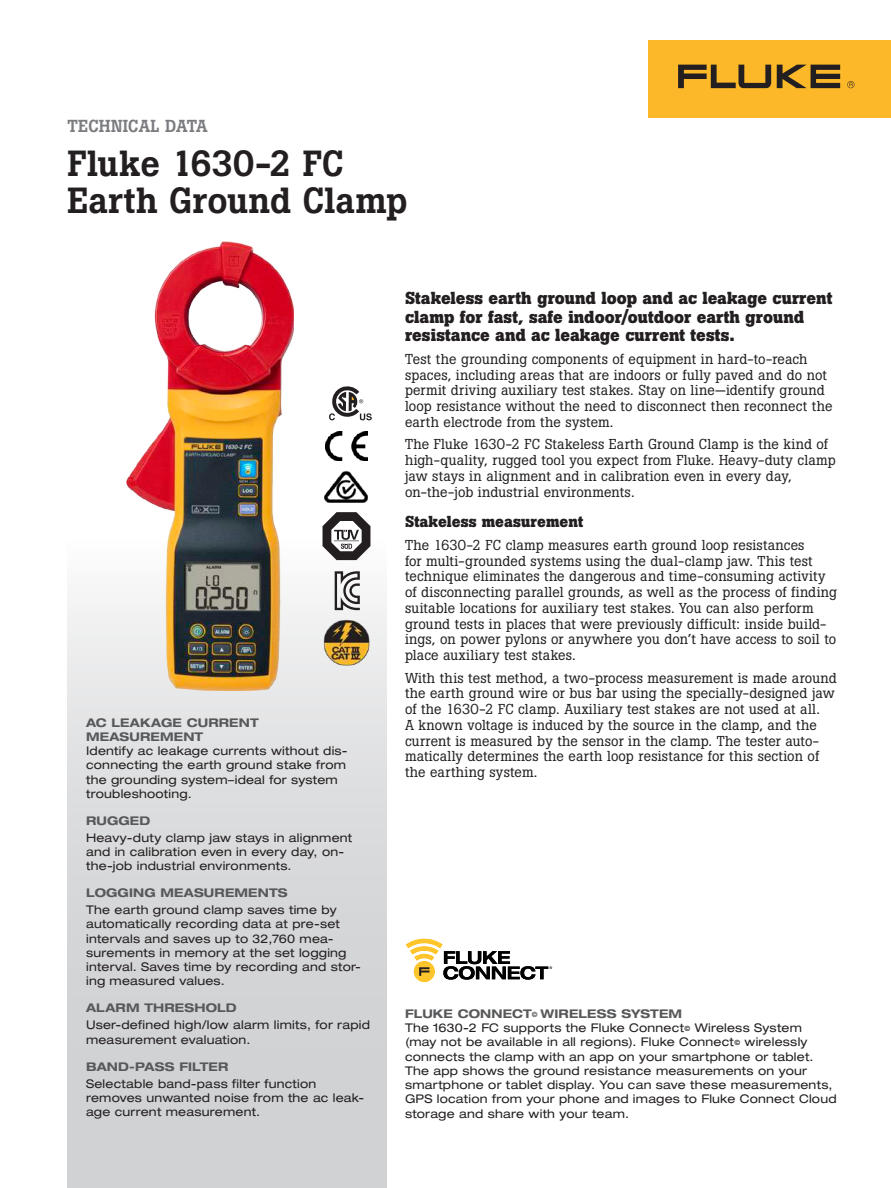
<style>
.page{position:relative;width:891px;height:1188px;background:#fff}
.page>*{position:absolute;margin:0;border:0;box-sizing:border-box;transform-origin:0 0}
.t1{font:500 36px/37.5px "Boton Pro";color:#231f20}
.t2{font:700 17.25px/18.8px "Boton Pro";color:#231f20}
.t3{font:500 17.25px "Boton Pro";color:#7a7c7f}
.t4{font:700 15.75px "Boton Pro";letter-spacing:.005em;color:#231f20}
.t5{font:14.25px/15.8px "Boton Pro";letter-spacing:.01em;color:#231f20}
.t6{font:expanded 12px/14.2px "Helvetica Neue LT Pro";letter-spacing:.02em;color:#231f20}
.t7{font:700 expanded 12px/14.2px "Helvetica Neue LT Pro";letter-spacing:.015em;color:#57585a}
.s1{font-weight:700;color:#57585a}
.s2{font-weight:700;font-size:7.2px;color:#57585a}
.s3{font-size:7.2px}
</style>
<div class="page">
<div style="left:68px;top:540px;width:319px;height:648px;background:linear-gradient(to bottom,#f2f2f3,#c8cacc)"></div>
<div style="left:648px;top:40px;width:243px;height:78px;background:#fcb828"></div>
<svg style="left:777px;top:65px;width:63px;height:23px"></svg>
<svg style="left:678px;top:65px;width:93px;height:23px"></svg>
<svg style="left:847px;top:81px;width:8px;height:7px"></svg>
<div style="left:414px;top:962px;width:20px;height:20px;background:#ffc52d;border-radius:50%"></div>
<svg style="left:406px;top:939px;width:146px;height:41px"></svg>
<img style="left:323px;top:619px;width:47px;height:48px">
<img style="left:126px;top:242px;width:168px;height:448px">
<img style="left:325px;top:470px;width:42px;height:33px">
<img style="left:326px;top:431px;width:41px;height:30px">
<svg style="left:335px;top:571px;width:25px;height:39px"></svg>
<svg style="left:323px;top:512px;width:47px;height:48px"></svg>
<svg style="left:329px;top:386px;width:43px;height:34px"></svg>
<p class="t3" style="left:68px;top:115px;width:142px">TECHNICAL DATA</p>
<h1 class="t1" style="left:68px;top:144px;width:341px">Fluke 1630-2 FC<br>Earth Ground Clamp</h1>
<p class="t7" style="left:86px;top:715px;width:174px">AC LEAKAGE CURRENT<br>MEASUREMENT</p>
<p class="t6" style="left:86px;top:743px;width:263px">Identify ac leakage currents without dis&shy;connecting the earth ground stake from the grounding system–ideal for system troubleshooting.</p>
<p class="t7" style="left:86px;top:813px;width:66px">RUGGED</p>
<p class="t6" style="left:86px;top:830px;width:268px">Heavy-duty clamp jaw stays in alignment and in calibration even in every day, on&shy;the-job industrial environments.</p>
<p class="t7" style="left:86px;top:885px;width:203px">LOGGING MEASUREMENTS</p>
<p class="t6" style="left:86px;top:903px;width:276px">The earth ground clamp saves time by automatically recording data at pre-set intervals and saves up to 32,760 mea&shy;surements in memory at the set logging interval. Saves time by recording and stor&shy;ing measured values.</p>
<p class="t7" style="left:86px;top:1001px;width:152px">ALARM THRESHOLD</p>
<p class="t6" style="left:86px;top:1018px;width:285px">User-defined high/low alarm limits, for rapid measurement evaluation.</p>
<p class="t7" style="left:86px;top:1059px;width:144px">BAND-PASS FILTER</p>
<p class="t6" style="left:86px;top:1076px;width:280px">Selectable band-pass filter function removes unwanted noise from the ac leak&shy;age current measurement.</p>
<p class="t2" style="left:405px;top:289px;width:429px">Stakeless earth ground loop and ac leakage current clamp for fast, safe indoor/outdoor earth ground resistance and ac leakage current tests.</p>
<p class="t5" style="left:405px;top:351px;width:429px">Test the grounding components of equipment in hard-to-reach spaces, including areas that are indoors or fully paved and do not permit driving auxiliary test stakes. Stay on line—identify ground loop resistance without the need to disconnect then reconnect the earth electrode from the system.</p>
<p class="t5" style="left:405px;top:437px;width:432px">The Fluke 1630-2 FC Stakeless Earth Ground Clamp is the kind of high-quality, rugged tool you expect from Fluke. Heavy-duty clamp jaw stays in alignment and in calibration even in every day, on-the-job industrial environments.</p>
<p class="t4" style="left:405px;top:512px;width:180px">Stakeless measurement</p>
<p class="t5" style="left:405px;top:537px;width:433px">The 1630-2 FC clamp measures earth ground loop resistances<br>for multi-grounded systems using the dual-clamp jaw. This test technique eliminates the dangerous and time-consuming activity of disconnecting parallel grounds, as well as the process of finding suitable locations for auxiliary test stakes. You can also perform ground tests in places that were previously difficult: inside build&shy;ings, on power pylons or anywhere you don’t have access to soil to place auxiliary test stakes.</p>
<p class="t5" style="left:405px;top:670px;width:433px">With this test method, a two-process measurement is made around the earth ground wire or bus bar using the specially-designed jaw of the 1630-2 FC clamp. Auxiliary test stakes are not used at all.<br>A known voltage is induced by the source in the clamp, and the current is measured by the sensor in the clamp. The tester auto&shy;matically determines the earth loop resistance for this section of the earthing system.</p>
<p class="t6" style="left:405px;top:1006px;width:433px"><span class="s1">FLUKE CONNECT</span><span class="s2">©</span> <span class="s1">WIRELESS SYSTEM<br></span>The 1630-2 FC supports the Fluke Connect<span class="s3">©</span> Wireless System<br>(may not be available in all regions). Fluke Connect<span class="s3">©</span> wirelessly connects the clamp with an app on your smartphone or tablet.<br>The app shows the ground resistance measurements on your smartphone or tablet display. You can save these measurements, GPS location from your phone and images to Fluke Connect Cloud storage and share with your team.</p>
</div>
